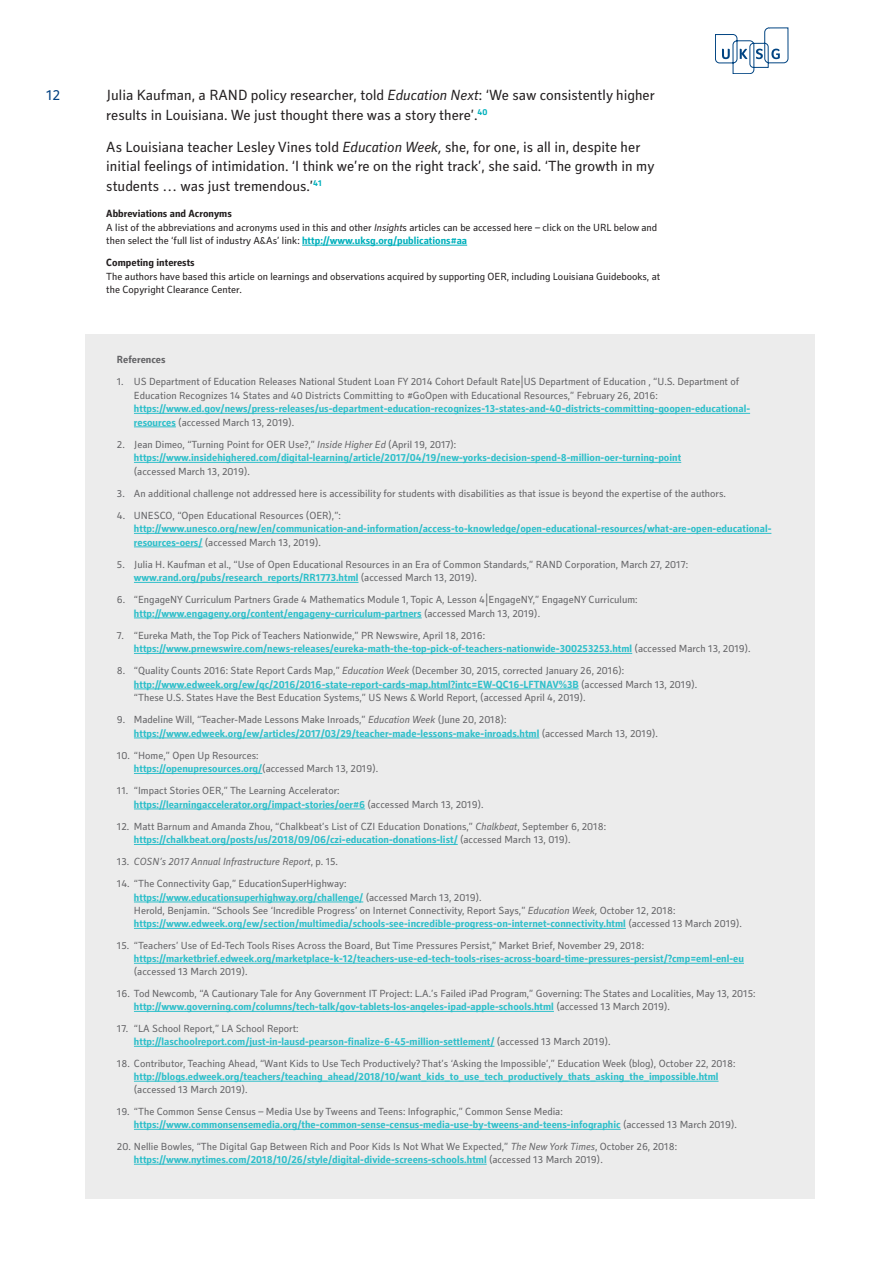
<style>
.page{position:relative;width:893px;height:1263px;background:#fff}
.page>*{position:absolute;margin:0;border:0;box-sizing:border-box;transform-origin:0 0}
.Body{font:15px/19.5px "Secca Std";color:#231f20}
.t1{font:15px "Secca Std";color:#014081}
.Reference_List__Tint{font:10.5px/13.5px "Secca Std";color:#636366}
.Reference_List__Tint-2{font:700 10.5px/13.5px "Secca Std";color:#2fbfca}
.Reference_List{font:10.5px/13.5px "Secca Std";color:#231f20}
.Reference_List__Tint-3{font:italic 10.5px "Secca Std";color:#636366}
.Reference_List-2{font:700 10.5px "Secca Std";color:#231f20}
.Reference_List__Tint-4{font:700 10.5px "Secca Std";color:#636366}
.s1{font-style:italic}
.s2{font-weight:700;color:#00b0bc}
.s3{font-weight:700;color:#2fbfca}
.s4{font-weight:400;color:#636366}
.s5{font-weight:400;font-style:italic;color:#636366}
.s6{font-style:normal}
</style>
<div class="page">
<svg style="left:715px;top:28px;width:73px;height:46px"></svg>
<hr style="left:302px;top:245px;width:165px;height:1px;background:#00b0bc">
<div style="left:85px;top:335px;width:729px;height:864px;background:#ececec"></div>
<hr style="left:134px;top:413px;width:616px;height:1px;background:#2fbfca">
<hr style="left:134px;top:427px;width:42px;height:1px;background:#2fbfca">
<hr style="left:134px;top:462px;width:547px;height:1px;background:#2fbfca">
<hr style="left:134px;top:533px;width:637px;height:1px;background:#2fbfca">
<hr style="left:134px;top:547px;width:69px;height:1px;background:#2fbfca">
<hr style="left:134px;top:582px;width:224px;height:1px;background:#2fbfca">
<hr style="left:134px;top:618px;width:288px;height:1px;background:#2fbfca">
<hr style="left:134px;top:653px;width:498px;height:1px;background:#2fbfca">
<hr style="left:134px;top:689px;width:445px;height:1px;background:#2fbfca">
<hr style="left:134px;top:738px;width:405px;height:1px;background:#2fbfca">
<hr style="left:134px;top:773px;width:128px;height:1px;background:#2fbfca">
<hr style="left:134px;top:809px;width:231px;height:1px;background:#2fbfca">
<hr style="left:134px;top:844px;width:324px;height:1px;background:#2fbfca">
<hr style="left:134px;top:902px;width:229px;height:1px;background:#2fbfca">
<hr style="left:134px;top:928px;width:492px;height:1px;background:#2fbfca">
<hr style="left:134px;top:963px;width:610px;height:1px;background:#2fbfca">
<hr style="left:134px;top:1011px;width:420px;height:1px;background:#2fbfca">
<hr style="left:134px;top:1046px;width:360px;height:1px;background:#2fbfca">
<hr style="left:134px;top:1081px;width:584px;height:1px;background:#2fbfca">
<hr style="left:134px;top:1129px;width:487px;height:1px;background:#2fbfca">
<hr style="left:134px;top:1164px;width:353px;height:1px;background:#2fbfca">
<h1 class="t1" style="left:46px;top:87px;width:16px">12</h1>
<p class="Body" style="left:106px;top:86px;width:550px">Julia Kaufman, a RAND policy researcher, told <span class="s1">Education Next</span>: ‘We saw consistently higher results in Louisiana. We just thought there was a story there’.<sup>40</sup></p>
<p class="Body" style="left:106px;top:138px;width:550px">As Louisiana teacher Lesley Vines told <span class="s1">Education Week,</span> she, for one, is all in, despite her initial feelings of intimidation. ‘I think we’re on the right track’, she said. ‘The growth in my students … was just tremendous.’<sup>41</sup></p>
<p class="Reference_List-2" style="left:106px;top:208px;width:127px">Abbreviations and Acronyms</p>
<p class="Reference_List" style="left:106px;top:221px;width:552px">A list of the abbreviations and acronyms used in this and other <span class="s1">Insight</span>s articles can be accessed here – click on the URL below and then select the ‘full list of industry A&amp;As’ link: <span class="s2">http://www.uksg.org/publications#aa</span></p>
<p class="Reference_List-2" style="left:106px;top:257px;width:90px">Competing interests</p>
<p class="Reference_List" style="left:106px;top:270px;width:555px">The authors have based this article on learnings and observations acquired by supporting OER, including Louisiana Guidebooks, at the Copyright Clearance Center.</p>
<p class="Reference_List__Tint-4" style="left:117px;top:354px;width:50px">References</p>
<p class="Reference_List__Tint" style="left:134px;top:375px;width:618px;text-indent:-17px">1. US Department of Education Releases National Student Loan FY 2014 Cohort Default Rate|US Department of Education , “U.S. Department of Education Recognizes 14 States and 40 Districts Committing to #GoOpen with Educational Resources,” February 26, 2016: <span class="s3">https://www.ed.gov/news/press-releases/us-department-education-recognizes-13-states-and-40-districts-committing-goopen-educational&shy;resources</span> (accessed March 13, 2019).</p>
<p class="Reference_List__Tint-2" style="left:134px;top:438px;width:549px;text-indent:-17px"><span class="s4">2. Jean Dimeo, “Turning Point for OER Use?,”</span> <span class="s5">Inside Higher Ed</span> <span class="s4">(April 19, 2017): </span>https://www.insidehighered.com/digital-learning/article/2017/04/19/new-yorks-decision-spend-8-million-oer-turning-point <span class="s4">(accessed March 13, 2019).</span></p>
<p class="Reference_List__Tint" style="left:117px;top:487px;width:610px">3. An additional challenge not addressed here is accessibility for students with disabilities as that issue is beyond the expertise of the authors.</p>
<p class="Reference_List__Tint-2" style="left:134px;top:509px;width:639px;text-indent:-17px"><span class="s4">4. UNESCO, “Open Educational Resources (OER),”: </span>http://www.unesco.org/new/en/communication-and-information/access-to-knowledge/open-educational-resources/what-are-open-educational&shy;resources-oers/ <span class="s4">(accessed March 13, 2019).</span></p>
<p class="Reference_List__Tint" style="left:134px;top:558px;width:556px;text-indent:-17px">5. Julia H. Kaufman et al., “Use of Open Educational Resources in an Era of Common Standards,” RAND Corporation, March 27, 2017: <span class="s3">www.rand.org/pubs/research_reports/RR1773.html</span> (accessed March 13, 2019).</p>
<p class="Reference_List__Tint" style="left:134px;top:593px;width:505px;text-indent:-17px">6. “EngageNY Curriculum Partners Grade 4 Mathematics Module 1, Topic A, Lesson 4|EngageNY,” EngageNY Curriculum: <span class="s3">http://www.engageny.org/content/engageny-curriculum-partners</span> (accessed March 13, 2019).</p>
<p class="Reference_List__Tint-2" style="left:134px;top:629px;width:618px;text-indent:-17px"><span class="s4">7. “Eureka Math, the Top Pick of Teachers Nationwide,” PR Newswire, April 18, 2016: </span>https://www.prnewswire.com/news-releases/eureka-math-the-top-pick-of-teachers-nationwide-300253253.html <span class="s4">(accessed March 13, 2019).</span></p>
<p class="Reference_List__Tint" style="left:134px;top:664px;width:565px;text-indent:-17px">8. “Quality Counts 2016: State Report Cards Map,” <span class="s1">Education Week</span> (December 30, 2015, corrected January 26, 2016): <span class="s3">http://www.edweek.org/ew/qc/2016/2016-state-report-cards-map.html?intc=EW-QC16-LFTNAV%3B</span> (accessed March 13, 2019).</p>
<p class="Reference_List__Tint" style="left:134px;top:691px;width:453px">“These U.S. States Have the Best Education Systems,” US News &amp; World Report, (accessed April 4, 2019).</p>
<p class="Reference_List__Tint" style="left:134px;top:713px;width:525px;text-indent:-17px">9. Madeline Will, “Teacher-Made Lessons Make Inroads,” <span class="s1">Education Week</span> (June 20, 2018): <span class="s3">https://www.edweek.org/ew/articles/2017/03/29/teacher-made-lessons-make-inroads.html</span> (accessed March 13, 2019).</p>
<p class="Reference_List__Tint" style="left:134px;top:749px;width:246px;text-indent:-17px">10. “Home,” Open Up Resources: <span class="s3">https://openupresources.org/</span>(accessed March 13, 2019).</p>
<p class="Reference_List__Tint" style="left:134px;top:784px;width:351px;text-indent:-17px">11. “Impact Stories OER,” The Learning Accelerator: <span class="s3">https://learningaccelerator.org/impact-stories/oer#6</span> (accessed March 13, 2019).</p>
<p class="Reference_List__Tint" style="left:134px;top:820px;width:474px;text-indent:-17px">12. Matt Barnum and Amanda Zhou, “Chalkbeat’s List of CZI Education Donations,” <span class="s1">Chalkbeat</span>, September 6, 2018: <span class="s3">https://chalkbeat.org/posts/us/2018/09/06/czi-education-donations-list/</span> (accessed March 13, 019).</p>
<p class="Reference_List__Tint-3" style="left:117px;top:856px;width:223px"><span class="s6">13.</span> COSN’s 2017 Annual Infrastructure Report<span class="s6">, p. 15.</span></p>
<p class="Reference_List__Tint" style="left:134px;top:877px;width:349px;text-indent:-17px">14. “The Connectivity Gap,” EducationSuperHighway: <span class="s3">https://www.educationsuperhighway.org/challenge/</span> (accessed March 13, 2019).</p>
<p class="Reference_List__Tint" style="left:134px;top:904px;width:609px">Herold, Benjamin. “Schools See ‘Incredible Progress’ on Internet Connectivity, Report Says,” <span class="s1">Education Week,</span> October 12, 2018: <span class="s3">https://www.edweek.org/ew/section/multimedia/schools-see-incredible-progress-on-internet-connectivity.html</span> (accessed 13 March 2019).</p>
<p class="Reference_List__Tint-2" style="left:134px;top:939px;width:612px;text-indent:-17px"><span class="s4">15. “Teachers’ Use of Ed-Tech Tools Rises Across the Board, But Time Pressures Persist,” Market Brief, November 29, 2018: </span>https://marketbrief.edweek.org/marketplace-k-12/teachers-use-ed-tech-tools-rises-across-board-time-pressures-persist/?cmp=eml-enl-eu <span class="s4">(accessed 13 March 2019).</span></p>
<p class="Reference_List__Tint" style="left:134px;top:987px;width:623px;text-indent:-17px">16. Tod Newcomb, “A Cautionary Tale for Any Government IT Project: L.A.’s Failed iPad Program,” Governing: The States and Localities, May 13, 2015: <span class="s3">http://www.governing.com/columns/tech-talk/gov-tablets-los-angeles-ipad-apple-schools.html</span> (accessed 13 March 2019).</p>
<p class="Reference_List__Tint-2" style="left:134px;top:1022px;width:478px;text-indent:-17px"><span class="s4">17. “LA School Report,” LA School Report: </span>http://laschoolreport.com/just-in-lausd-pearson-finalize-6-45-million-settlement/ <span class="s4">(accessed 13 March 2019).</span></p>
<p class="Reference_List__Tint" style="left:134px;top:1057px;width:603px;text-indent:-17px">18. Contributor, Teaching Ahead, “Want Kids to Use Tech Productively? That’s ‘Asking the Impossible’,” Education Week (blog), October 22, 2018: <span class="s3">http://blogs.edweek.org/teachers/teaching_ahead/2018/10/want_kids_to_use_tech_productively_thats_asking_the_impossible.html </span>(accessed 13 March 2019).</p>
<p class="Reference_List__Tint" style="left:134px;top:1105px;width:604px;text-indent:-17px">19. “The Common Sense Census – Media Use by Tweens and Teens: Infographic,” Common Sense Media: <span class="s3">https://www.commonsensemedia.org/the-common-sense-census-media-use-by-tweens-and-teens-infographic</span> (accessed 13 March 2019).</p>
<p class="Reference_List__Tint" style="left:134px;top:1140px;width:545px;text-indent:-17px">20. Nellie Bowles, “The Digital Gap Between Rich and Poor Kids Is Not What We Expected,” <span class="s1">The New York Times</span>, October 26, 2018: <span class="s3">https://www.nytimes.com/2018/10/26/style/digital-divide-screens-schools.html</span> (accessed 13 March 2019).</p>
</div>
